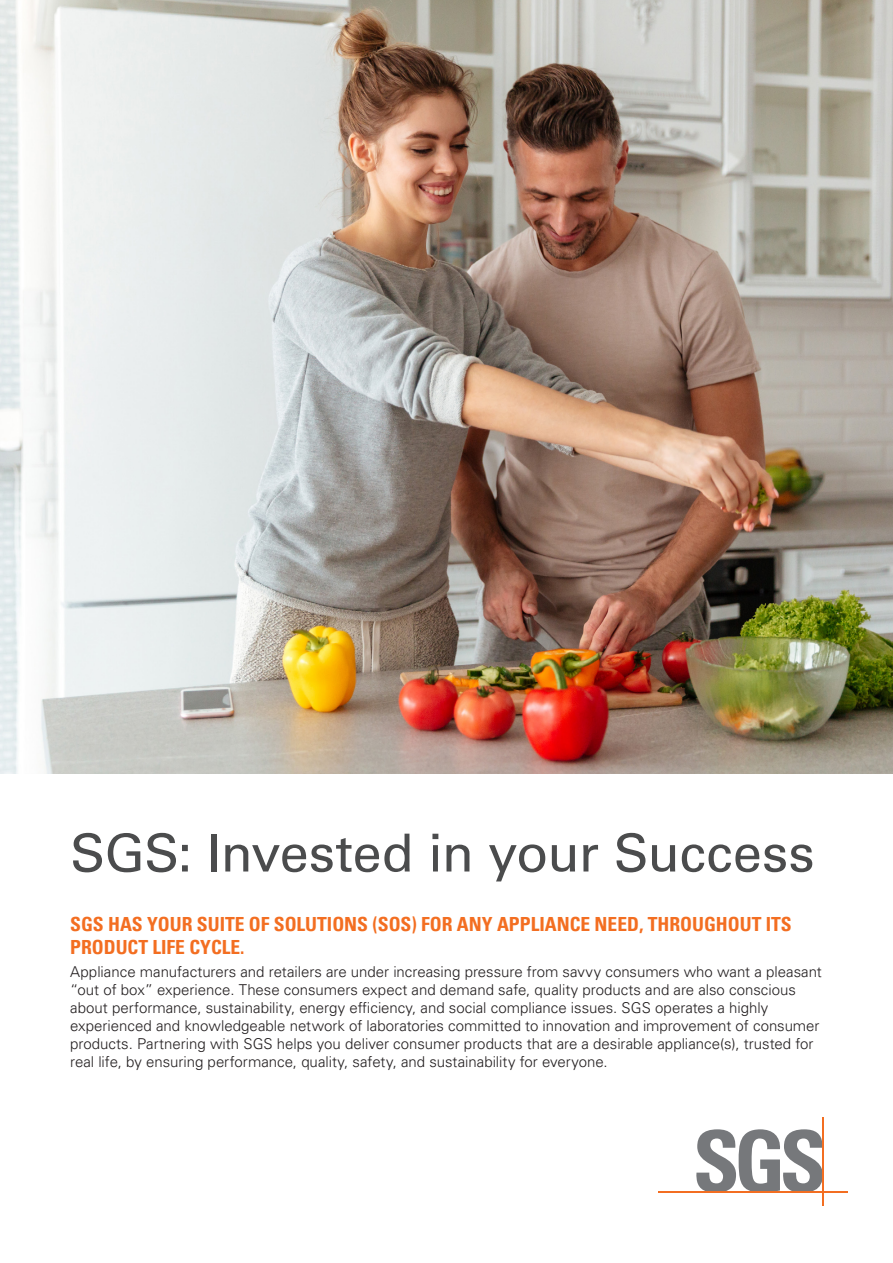
<style>
.page{position:relative;width:893px;height:1263px;background:#fff}
.page>*{position:absolute;margin:0;border:0;box-sizing:border-box;transform-origin:0 0}
.Body_Text{font:52.5px "Univers LT Pro 55 Roman";letter-spacing:-.01em;color:#4b4c4d}
.First_Subheading{font:700 condensed 19.5px/23.4px "Univers LT Pro";color:#f36e21}
.Breakout_Text{font:300 15px/18px "Univers LT Pro 45";color:#231f20}
</style>
<div class="page">
<svg style="left:696px;top:1129px;width:126px;height:62px"></svg>
<hr style="left:658px;top:1191px;width:190px;height:2px;background:#f36e21">
<hr style="left:822px;top:1117px;width:2px;height:88px;background:#f36e21">
<img style="left:0;top:0;width:893px;height:774px">
<p class="Body_Text" style="left:70px;top:816px;width:746px">SGS: Invested in your Success</p>
<p class="First_Subheading" style="left:70px;top:912px;width:723px">SGS HAS YOUR SUITE OF SOLUTIONS (SOS) FOR ANY APPLIANCE NEED, THROUGHOUT ITS<br>PRODUCT LIFE CYCLE.</p>
<p class="Breakout_Text" style="left:70px;top:962px;width:753px">Appliance manufacturers and retailers are under increasing pressure from savvy consumers who want a pleasant “out of box” experience. These consumers expect and demand safe, quality products and are also conscious about performance, sustainability, energy efficiency, and social compliance issues. SGS operates a highly experienced and knowledgeable network of laboratories committed to innovation and improvement of consumer products. Partnering with SGS helps you deliver consumer products that are a desirable appliance(s), trusted for real life, by ensuring performance, quality, safety, and sustainability for everyone.</p>
</div>
